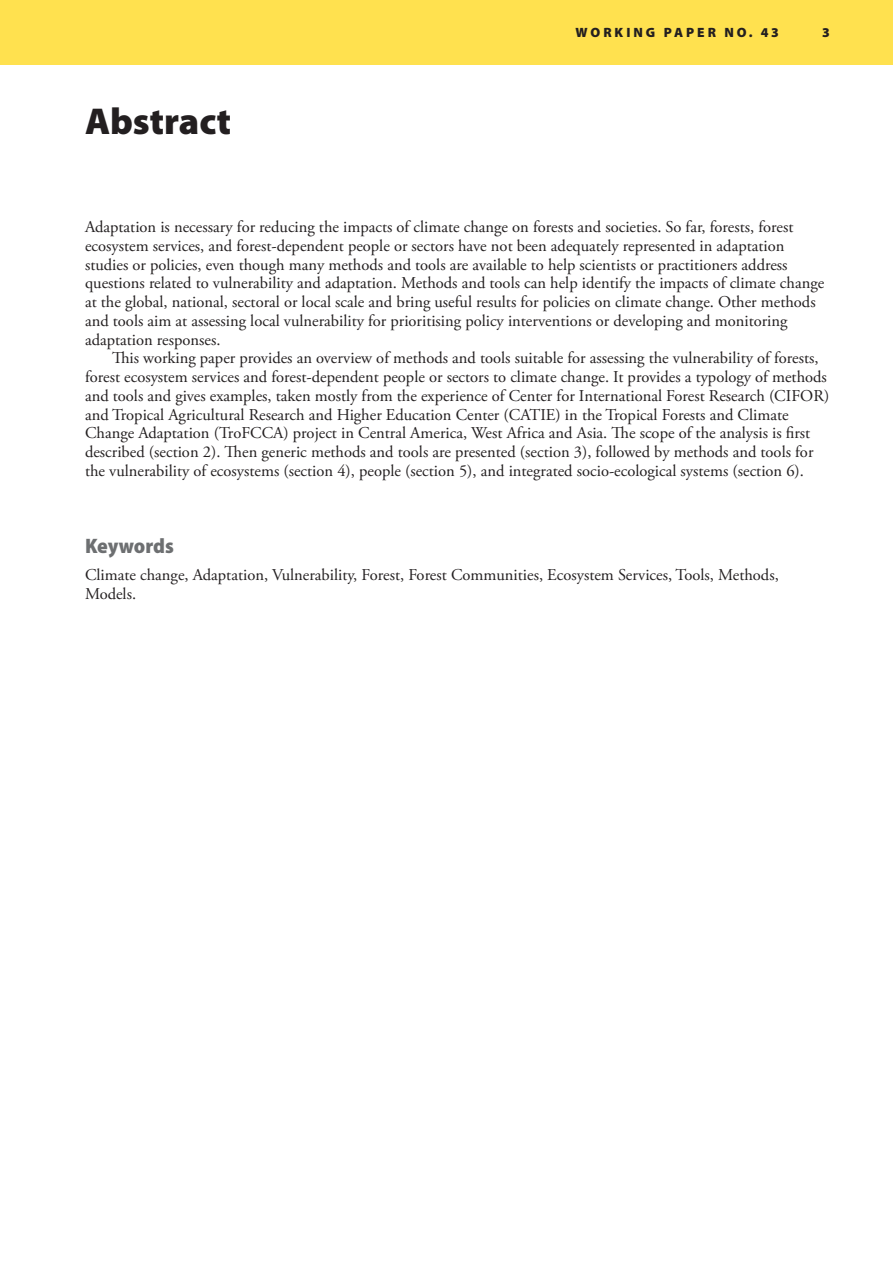
<style>
.page{position:relative;width:893px;height:1263px;background:#fff}
.page>*{position:absolute;margin:0;border:0;box-sizing:border-box;transform-origin:0 0}
.t1{font:900 37.5px "Myriad Pro";color:#231f20}
.t2{font:900 semi-condensed 21px "Myriad Pro";letter-spacing:-.005em;color:#6d6f71}
.t3{font:16.5px/18.8px "Adobe Garamond Pro";color:#231f20}
.t4{font:900 13.5px "Myriad Pro";letter-spacing:.22em;color:#231f20}
</style>
<div class="page">
<div style="left:0;top:0;width:893px;height:65px;background:#ffe14f"></div>
<h1 class="t1" style="left:85px;top:97px;width:148px">ABSTRACT</h1>
<p class="t4" style="left:575px;top:24px;width:99px">WORKING PAP</p>
<p class="t4" style="left:697px;top:24px;width:83px">ER N O. 43</p>
<p class="t4" style="left:822px;top:24px;width:9px">3</p>
<p class="t3" style="left:85px;top:218px;width:741px">Adaptation is necessary for reducing the impacts of climate change on forests and societies. So far, forests, forest ecosystem services, and forest-dependent people or sectors have not been adequately represented in adaptation studies or policies, even though many methods and tools are available to help scientists or practitioners address questions related to vulnerability and adaptation. Methods and tools can help identify the impacts of climate change at the global, national, sectoral or local scale and bring useful results for policies on climate change. Other methods and tools aim at assessing local vulnerability for prioritising policy interventions or developing and monitoring adaptation responses.</p>
<p class="t3" style="left:85px;top:349px;width:746px;text-indent:27px">This working paper provides an overview of methods and tools suitable for assessing the vulnerability of forests, forest ecosystem services and forest-dependent people or sectors to climate change. It provides a typology of methods and tools and gives examples, taken mostly from the experience of Center for International Forest Research (CIFOR) and Tropical Agricultural Research and Higher Education Center (CATIE) in the Tropical Forests and Climate Change Adaptation (TroFCCA) project in Central America, West Africa and Asia. The scope of the analysis is first described (section 2). Then generic methods and tools are presented (section 3), followed by methods and tools for the vulnerability of ecosystems (section 4), people (section 5), and integrated socio-ecological systems (section 6).</p>
<p class="t2" style="left:85px;top:532px;width:90px">Keywords</p>
<p class="t3" style="left:85px;top:566px;width:695px">Climate change, Adaptation, Vulnerability, Forest, Forest Communities, Ecosystem Services, Tools, Methods,<br>Models.</p>
</div>
